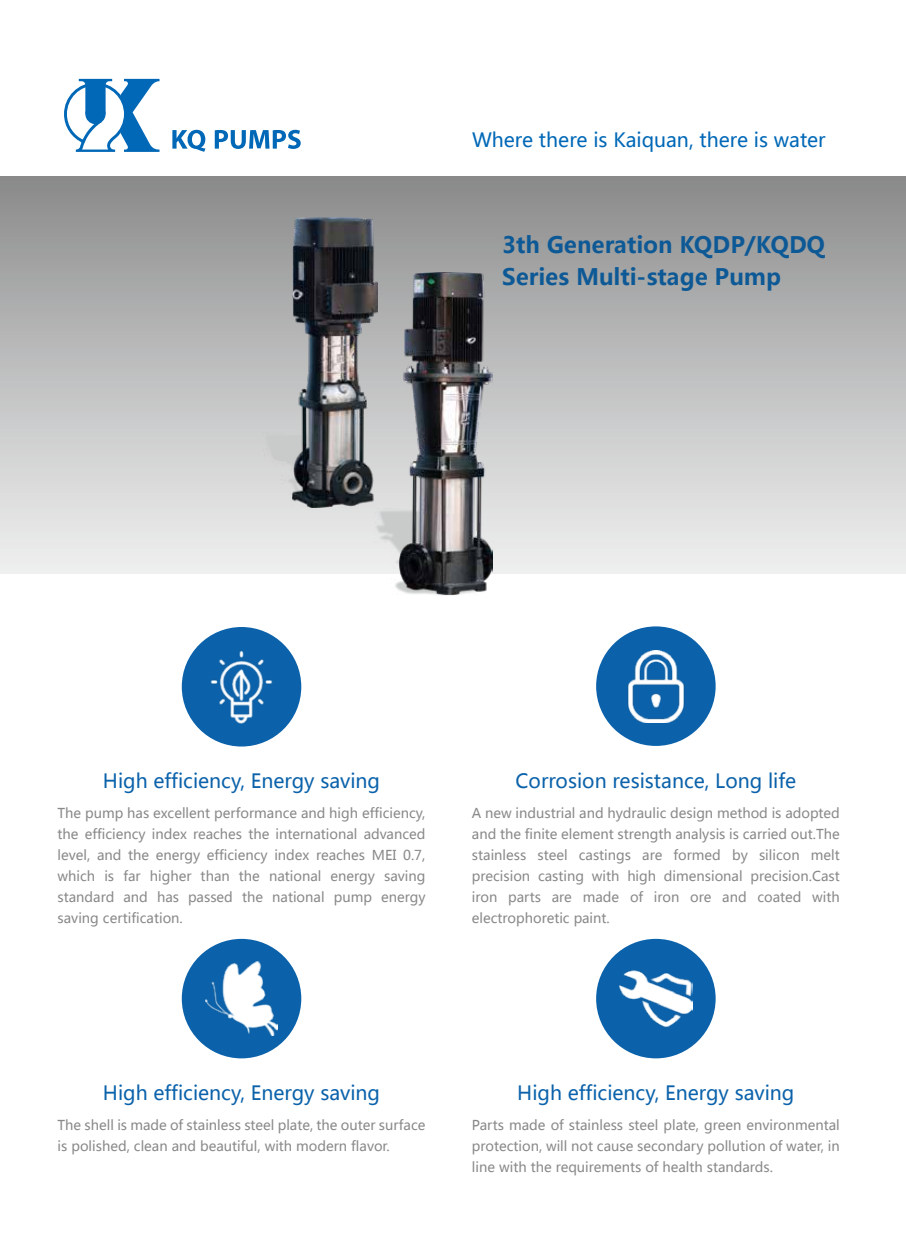
<style>
.page{position:relative;width:906px;height:1238px;background:#fff}
.page>*{position:absolute;margin:0;border:0;box-sizing:border-box;transform-origin:0 0}
.t1{font:700 22.5px/32.1px "Microsoft Ya Hei";color:#0d5996}
.t2{font:19.5px "Microsoft Ya Hei";color:#0b62aa}
.t3{font:19.5px "Microsoft Ya Hei";color:#0068b7}
.t4{font:13.5px/21px "Microsoft Ya Hei";color:#898989;text-align:justify}
</style>
<div class="page">
<div style="left:0;top:177px;width:905px;height:396px;background:linear-gradient(to bottom,#8c8c8d,#f0f1f1)"></div>
<img style="left:374px;top:508px;width:86px;height:88px">
<img style="left:399px;top:272px;width:94px;height:322px">
<img style="left:263px;top:432px;width:109px;height:78px">
<img style="left:292px;top:217px;width:85px;height:291px">
<div style="left:596px;top:938px;width:119px;height:120px;background:#0b62aa;border-radius:50%"></div>
<img style="left:620px;top:970px;width:72px;height:58px">
<div style="left:182px;top:938px;width:119px;height:120px;background:#0b62aa;border-radius:50%"></div>
<img style="left:205px;top:961px;width:73px;height:74px">
<div style="left:596px;top:626px;width:119px;height:120px;background:#0b62aa;border-radius:50%"></div>
<img style="left:627px;top:650px;width:58px;height:72px">
<div style="left:182px;top:627px;width:119px;height:119px;background:#0b62aa;border-radius:50%"></div>
<img style="left:210px;top:651px;width:63px;height:72px">
<svg style="left:64px;top:79px;width:95px;height:73px"></svg>
<div style="left:85px;top:104px;width:21px;height:20px;background:#0068b7;border-radius:50%"></div>
<svg style="left:172px;top:130px;width:33px;height:22px"></svg>
<svg style="left:215px;top:130px;width:86px;height:19px"></svg>
<h2 class="t3" style="left:472px;top:127px;width:355px">Where there is Kaiquan, there is water</h2>
<h1 class="t1" style="left:502px;top:228px;width:324px">3th Generation KQDP/KQDQ<br>Series Multi-stage Pump</h1>
<h2 class="t2" style="left:103px;top:768px;width:279px">High efficiency, Energy saving</h2>
<h2 class="t2" style="left:515px;top:768px;width:282px">Corrosion resistance, Long life</h2>
<p class="t4" style="left:58px;top:801px;width:369px">The pump has excellent performance and high efficiency, the efficiency index reaches the international advanced level, and the energy efficiency index reaches MEI 0.7, which is far higher than the national energy saving standard and has passed the national pump energy saving certification.</p>
<p class="t4" style="left:472px;top:801px;width:369px">A new industrial and hydraulic design method is adopted and the finite element strength analysis is carried out.The stainless steel castings are formed by silicon melt precision casting with high dimensional precision.Cast iron parts are made of iron ore and coated with electrophoretic paint.</p>
<h2 class="t2" style="left:103px;top:1080px;width:279px">High efficiency, Energy saving</h2>
<h2 class="t2" style="left:517px;top:1080px;width:279px">High efficiency, Energy saving</h2>
<p class="t4" style="left:58px;top:1113px;width:369px">The shell is made of stainless steel plate, the outer surface is polished, clean and beautiful, with modern flavor.</p>
<p class="t4" style="left:472px;top:1113px;width:369px">Parts made of stainless steel plate, green environmental protection, will not cause secondary pollution of water, in line with the requirements of health standards.</p>
</div>
